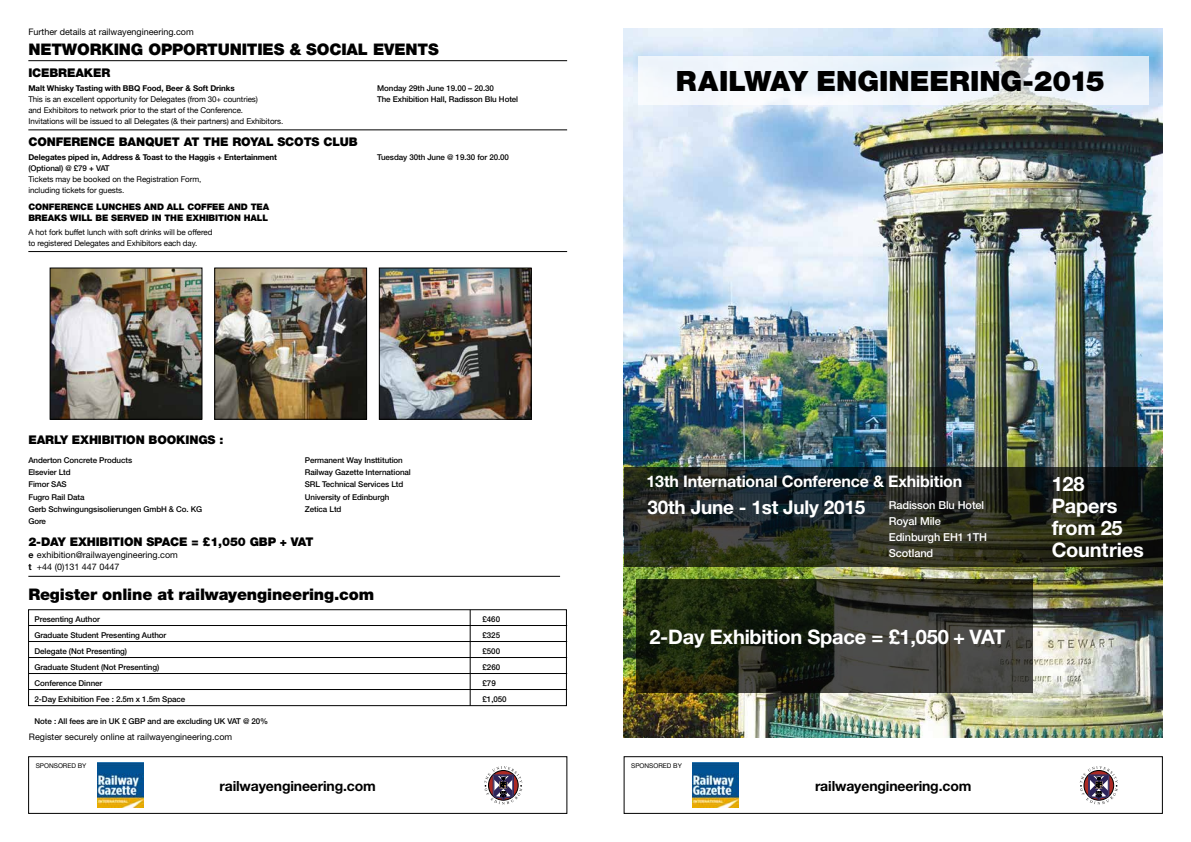
<style>
.page{position:relative;width:1191px;height:842px;background:#fff}
.page>*{position:absolute;margin:0;border:0;box-sizing:border-box;transform-origin:0 0}
.t1{font:900 28px "Helvetica Neue LT";color:#000}
.t2{font:700 20px/22px "Helvetica Neue";letter-spacing:-.01em;color:#fff}
.t3{font:700 18.9px "Helvetica Neue";letter-spacing:-.01em;color:#fff}
.t4{font:900 16px "Helvetica Neue LT";letter-spacing:-.01em;color:#000}
.t5{font:700 16px "Helvetica Neue";letter-spacing:-.01em;color:#fff}
.t6{font:700 14px "Helvetica Neue";letter-spacing:-.01em;color:#000}
.t7{font:900 12px "Helvetica Neue LT";letter-spacing:-.01em;color:#000}
.t8{font:500 11px/16px "Helvetica Neue";letter-spacing:-.01em;color:#fff}
.t9{font:9px/12px "Helvetica Neue";color:#000}
.t10{font:900 9px/11px "Helvetica Neue LT";letter-spacing:-.01em;color:#000}
.t11{font:500 8px/12.3px "Helvetica Neue";letter-spacing:-.01em;color:#000}
.t12{font:8px/11px "Helvetica Neue";letter-spacing:-.01em;color:#000}
.t13{font:700 8px "Helvetica Neue";letter-spacing:-.01em;color:#000}
.t14{font:6.5px "Helvetica Neue";color:#000}
.s1{font-weight:700}
</style>
<div class="page">
<img style="left:624px;top:28px;width:538px;height:709px">
<svg style="left:638px;top:57px;width:510px;height:48px;fill:#eef5fb"></svg>
<div style="left:624px;top:756px;width:538px;height:58px;border:1px solid #000"></div>
<img style="left:693px;top:762px;width:45px;height:46px">
<svg style="left:1079px;top:766px;width:38px;height:38px"></svg>
<svg style="left:636px;top:580px;width:396px;height:113px;background:#2c3023"></svg>
<svg style="left:624px;top:467px;width:538px;height:100px;background:#23281f"></svg>
<div style="left:28px;top:756px;width:539px;height:58px;border:1px solid #000"></div>
<img style="left:97px;top:762px;width:46px;height:46px">
<svg style="left:484px;top:766px;width:38px;height:38px"></svg>
<div style="left:28px;top:609px;width:538px;height:97px;border:1px solid #000"></div>
<hr style="left:29px;top:625px;width:538px;height:1px;background:#000">
<hr style="left:29px;top:641px;width:538px;height:1px;background:#000">
<hr style="left:29px;top:657px;width:538px;height:1px;background:#000">
<hr style="left:29px;top:673px;width:538px;height:1px;background:#000">
<hr style="left:29px;top:689px;width:538px;height:1px;background:#000">
<hr style="left:470px;top:610px;width:1px;height:96px;background:#000">
<hr style="left:28px;top:60px;width:539px;height:1px;background:#000">
<hr style="left:28px;top:130px;width:539px;height:1px;background:#000">
<hr style="left:28px;top:251px;width:539px;height:1px;background:#000">
<img style="left:52px;top:270px;width:148px;height:148px">
<div style="left:50px;top:268px;width:152px;height:152px;border:1px solid #000"></div>
<img style="left:216px;top:270px;width:149px;height:148px">
<div style="left:214px;top:268px;width:153px;height:152px;border:1px solid #000"></div>
<img style="left:381px;top:270px;width:148px;height:148px">
<div style="left:379px;top:268px;width:152px;height:152px;border:1px solid #000"></div>
<hr style="left:28px;top:576px;width:532px;height:1px;background:#000">
<p class="t9" style="left:28px;top:26px;width:167px">Further details at railwayengineering.com</p>
<h3 class="t4" style="left:28px;top:40px;width:412px">NETWORKING OPPORTUNITIES &amp; SOCIAL EVENTS</h3>
<h3 class="t7" style="left:28px;top:66px;width:84px">ICEBREAKER</h3>
<p class="t13" style="left:28px;top:83px;width:208px">Malt Whisky Tasting with BBQ Food, Beer &amp; Soft Drinks</p>
<p class="t11" style="left:377px;top:82px;width:118px">Monday 29th June 19.00 – 20.30</p>
<p class="t12" style="left:28px;top:94px;width:231px">This is an excellent opportunity for Delegates (from 30+ countries)</p>
<p class="t11" style="left:377px;top:93px;width:143px">The Exhibition Hall, Radisson Blu Hotel</p>
<p class="t12" style="left:28px;top:105px;width:256px">and Exhibitors to network prior to the start of the Conference.<br>Invitations will be issued to all Delegates (&amp; their partners) and Exhibitors.</p>
<h3 class="t7" style="left:28px;top:135px;width:331px">CONFERENCE BANQUET AT THE ROYAL SCOTS CLUB</h3>
<p class="t13" style="left:28px;top:152px;width:250px">Delegates piped in, Address &amp; Toast to the Haggis + Entertainment</p>
<p class="t11" style="left:377px;top:151px;width:133px">Tuesday 30th June @ 19.30 for 20.00</p>
<p class="t11" style="left:28px;top:162px;width:83px">(Optional) @ £79 + VAT</p>
<p class="t12" style="left:28px;top:174px;width:174px">Tickets may be booked on the Registration Form, including tickets for guests.</p>
<p class="t10" style="left:28px;top:201px;width:242px">CONFERENCE LUNCHES AND ALL COFFEE AND TEA<br>BREAKS WILL BE SERVED IN THE EXHIBITION HALL</p>
<p class="t12" style="left:28px;top:227px;width:186px">A hot fork buffet lunch with soft drinks will be offered to registered Delegates and Exhibitors each day.</p>
<h3 class="t7" style="left:28px;top:433px;width:196px">EARLY EXHIBITION BOOKINGS :</h3>
<p class="t11" style="left:28px;top:453px;width:175px">Anderton Concrete Products<br>Elsevier Ltd<br>Fimor SAS<br>Fugro Rail Data<br>Gerb Schwingungsisolierungen GmbH &amp; Co. KG<br>Gore</p>
<p class="t11" style="left:305px;top:453px;width:107px">Permanent Way Insttitution<br>Railway Gazette International<br>SRL Technical Services Ltd<br>University of Edinburgh<br>Zetica Ltd</p>
<h3 class="t7" style="left:28px;top:535px;width:287px">2-DAY EXHIBITION SPACE = £1,050 GBP + VAT</h3>
<p class="t9" style="left:28px;top:549px;width:151px"><span class="s1">e</span> exhibition@railwayengineering.com <span class="s1">t</span> +44 (0)131 447 0447</p>
<h3 class="t4" style="left:28px;top:584px;width:347px">Register online at railwayengineering.com</h3>
<p class="t11" style="left:35px;top:613px;width:67px">Presenting Author</p>
<p class="t11" style="left:482px;top:613px;width:19px">£460</p>
<p class="t11" style="left:35px;top:629px;width:133px">Graduate Student Presenting Author</p>
<p class="t11" style="left:482px;top:629px;width:19px">£325</p>
<p class="t11" style="left:35px;top:645px;width:94px">Delegate (Not Presenting)</p>
<p class="t11" style="left:482px;top:645px;width:19px">£500</p>
<p class="t11" style="left:35px;top:661px;width:126px">Graduate Student (Not Presenting)</p>
<p class="t11" style="left:482px;top:661px;width:19px">£260</p>
<p class="t11" style="left:35px;top:677px;width:69px">Conference Dinner</p>
<p class="t11" style="left:482px;top:677px;width:15px">£79</p>
<p class="t11" style="left:35px;top:693px;width:152px">2-Day Exhibition Fee : 2.5m x 1.5m Space</p>
<p class="t11" style="left:482px;top:693px;width:26px">£1,050</p>
<p class="t11" style="left:35px;top:715px;width:235px">Note : All fees are in UK £ GBP and are excluding UK VAT @ 20%</p>
<p class="t9" style="left:29px;top:731px;width:205px">Register securely online at railwayengineering.com</p>
<p class="t14" style="left:36px;top:761px;width:52px">SPONSORED BY</p>
<h3 class="t6" style="left:219px;top:777px;width:158px">railwayengineering.com</h3>
<h1 class="t1" style="left:676px;top:64px;width:430px">RAILWAY ENGINEERING-2015</h1>
<h3 class="t5" style="left:646px;top:472px;width:317px">13th International Conference &amp; Exhibition</h3>
<h3 class="t3" style="left:647px;top:495px;width:338px">30th June - 1st July 2015 <sup>Radisson</sup> <sup>Blu</sup> <sup>Hotel</sup></h3>
<h3 class="t8" style="left:889px;top:513px;width:100px">Royal Mile<br>Edinburgh EH1 1TH<br>Scotland</h3>
<h2 class="t2" style="left:649px;top:626px;width:357px">2-Day Exhibition Space = £1,050 + VAT</h2>
<p class="t14" style="left:631px;top:761px;width:52px">SPONSORED BY</p>
<h3 class="t6" style="left:815px;top:777px;width:158px">railwayengineering.com</h3>
<h2 class="t2" style="left:1051px;top:472px;width:94px">128<br>Papers from 25<br>Countries</h2>
</div>
